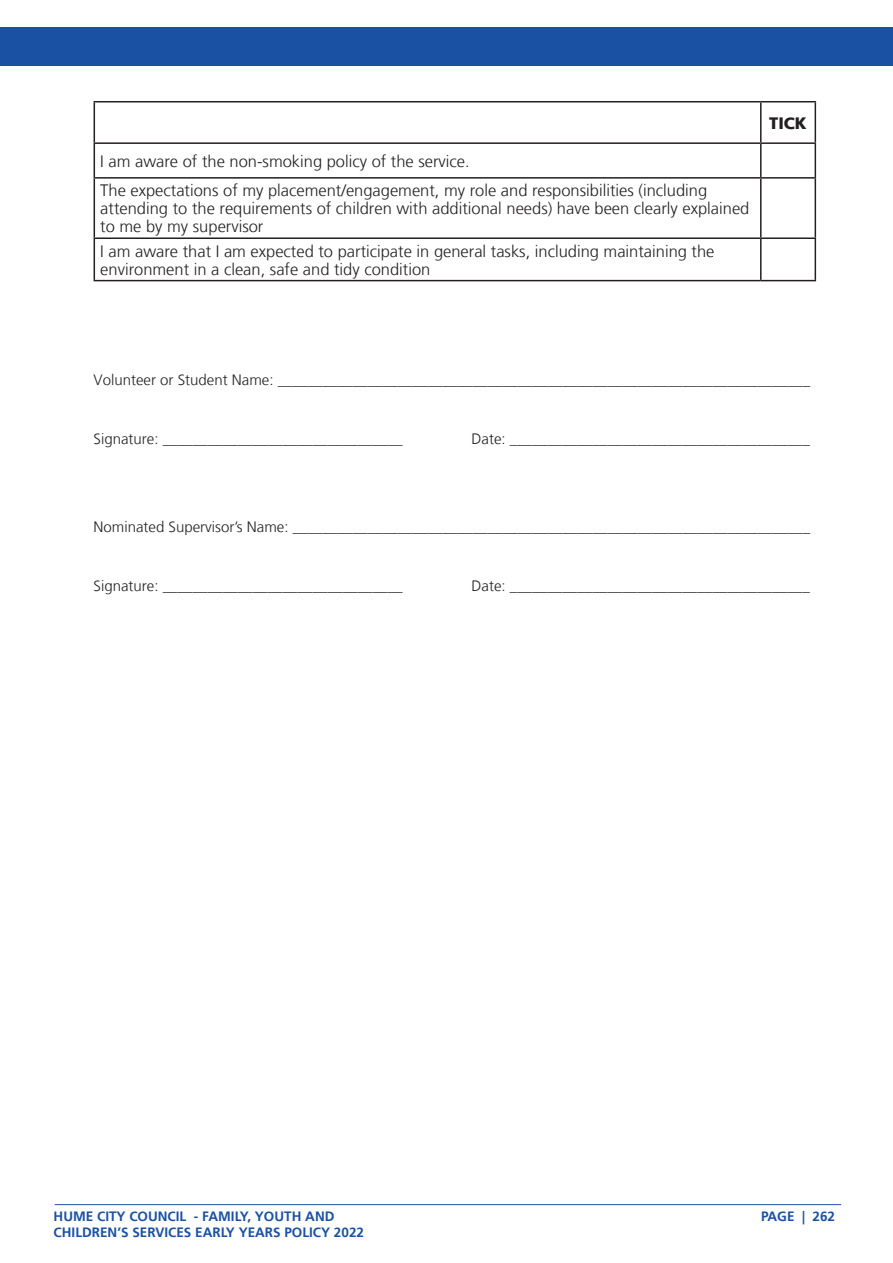
<style>
.page{position:relative;width:893px;height:1263px;background:#fff}
.page>*{position:absolute;margin:0;border:0;box-sizing:border-box;transform-origin:0 0}
.t1{font:300 16.5px/18px "Frutiger LT";color:#231f20}
.t2{font:900 16.5px "Frutiger LT";color:#231f20}
.t3{font:300 15px "Frutiger LT";color:#231f20}
.t4{font:700 13.5px/16.2px "Frutiger LT";color:#1b51a3}
</style>
<div class="page">
<hr style="left:55px;top:1204px;width:786px;height:1px;background:#1b51a3">
<div style="left:0;top:28px;width:893px;height:38px;background:#1b51a3"></div>
<hr style="left:94px;top:101px;width:667px;height:1px;background:#231f20">
<hr style="left:94px;top:102px;width:1px;height:40px;background:#231f20">
<hr style="left:761px;top:101px;width:55px;height:1px;background:#231f20">
<hr style="left:760px;top:102px;width:1px;height:40px;background:#231f20">
<hr style="left:815px;top:102px;width:1px;height:40px;background:#231f20">
<hr style="left:94px;top:142px;width:667px;height:2px;background:#231f20">
<hr style="left:94px;top:144px;width:1px;height:33px;background:#231f20">
<hr style="left:761px;top:142px;width:55px;height:2px;background:#231f20">
<hr style="left:760px;top:144px;width:1px;height:33px;background:#231f20">
<hr style="left:815px;top:144px;width:1px;height:33px;background:#231f20">
<hr style="left:94px;top:177px;width:667px;height:2px;background:#231f20">
<hr style="left:94px;top:179px;width:1px;height:58px;background:#231f20">
<hr style="left:761px;top:177px;width:55px;height:2px;background:#231f20">
<hr style="left:760px;top:179px;width:1px;height:58px;background:#231f20">
<hr style="left:815px;top:179px;width:1px;height:58px;background:#231f20">
<hr style="left:94px;top:237px;width:667px;height:2px;background:#231f20">
<hr style="left:94px;top:239px;width:1px;height:41px;background:#231f20">
<hr style="left:761px;top:237px;width:55px;height:2px;background:#231f20">
<hr style="left:760px;top:239px;width:1px;height:41px;background:#231f20">
<hr style="left:815px;top:239px;width:1px;height:41px;background:#231f20">
<hr style="left:94px;top:280px;width:667px;height:1px;background:#231f20">
<hr style="left:761px;top:280px;width:55px;height:1px;background:#231f20">
<p class="t1" style="left:100px;top:146px;width:608px;line-height:29.5px">I am aware of the non-smoking policy of the service.<br>The expectations of my placement/engagement, my role and responsibilities (including</p>
<p class="t1" style="left:100px;top:200px;width:651px">attending to the requirements of children with additional needs) have been clearly explained to me by my supervisor</p>
<p class="t1" style="left:100px;top:242px;width:616px">I am aware that I am expected to participate in general tasks, including maintaining the environment in a clean, safe and tidy condition</p>
<p class="t2" style="left:769px;top:113px;width:39px">TICK</p>
<p class="t3" style="left:94px;top:371px;width:718px">Volunteer or Student Name: _______________________________________________________________________</p>
<p class="t3" style="left:94px;top:430px;width:311px">Signature: ________________________________</p>
<p class="t3" style="left:472px;top:430px;width:340px">Date: ________________________________________</p>
<p class="t3" style="left:94px;top:519px;width:718px">Nominated Supervisor’s Name: _____________________________________________________________________</p>
<p class="t3" style="left:94px;top:578px;width:311px">Signature: ________________________________</p>
<p class="t3" style="left:472px;top:578px;width:340px">Date: ________________________________________</p>
<p class="t4" style="left:54px;top:1208px;width:312px">HUME CITY COUNCIL - FAMILY, YOUTH AND<br>CHILDREN’S SERVICES EARLY YEARS POLICY 2022</p>
<p class="t4" style="left:761px;top:1208px;width:76px">PAGE | 262</p>
</div>
